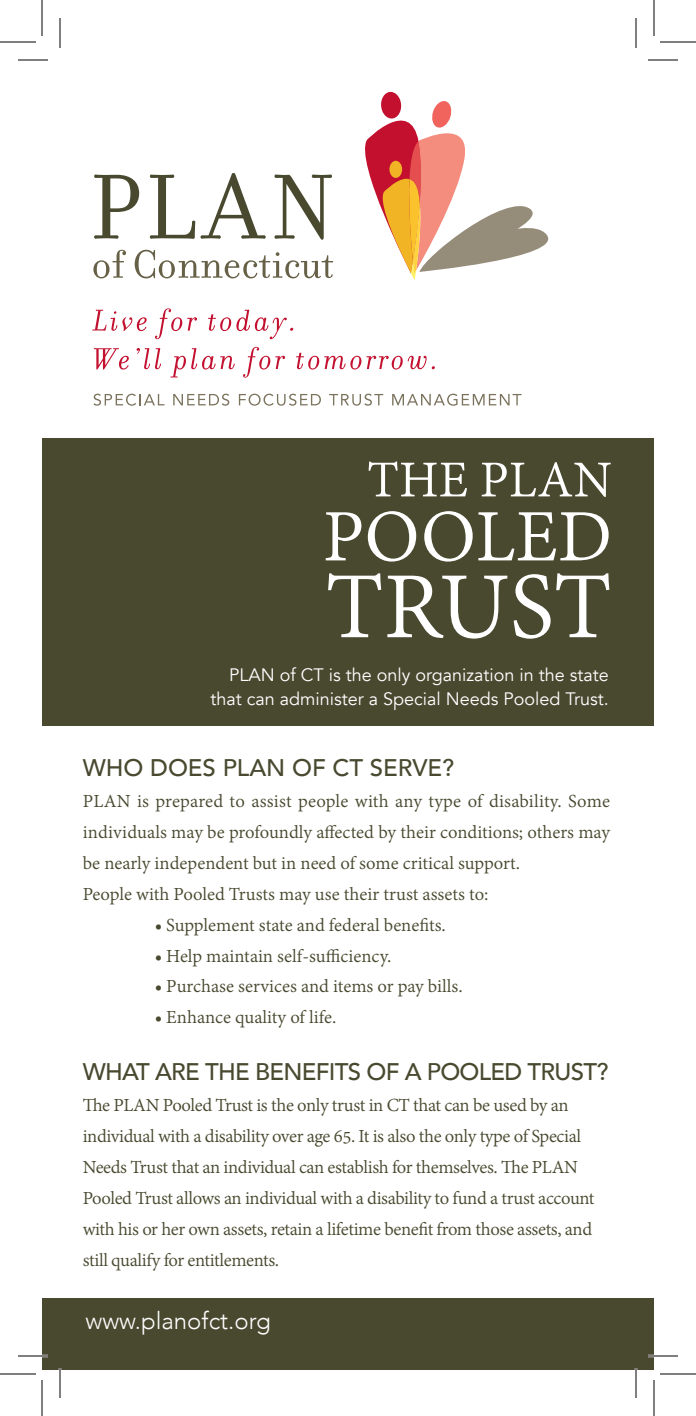
<style>
.page{position:relative;width:696px;height:1416px;background:#fff}
.page>*{position:absolute;margin:0;border:0;box-sizing:border-box;transform-origin:0 0}
.t1{font:102.4px "Adobe Devanagari";letter-spacing:-.005em;color:#fff}
.t2{font:80px "Adobe Devanagari";color:#fff}
.t3{font:56px "Adobe Devanagari";color:#fff}
.t4{font:500 24px "Avenir";letter-spacing:-.03em;color:#494930}
.t5{font:500 24px "Avenir";color:#494930}
.t6{font:300 24px "Avenir";color:#fff}
.t7{font:20px/31px "Adobe Devanagari";letter-spacing:-.015em;color:#494930}
.t8{font:18px/24px "Avenir";color:#fff;text-align:right}
</style>
<div class="page">
<div style="left:42px;top:438px;width:612px;height:287px;background:#494930"></div>
<div style="left:43px;top:1298px;width:611px;height:72px;background:#494930"></div>
<svg style="left:94px;top:175px;width:45px;height:64px"></svg>
<svg style="left:150px;top:175px;width:45px;height:64px"></svg>
<svg style="left:201px;top:173px;width:65px;height:66px"></svg>
<svg style="left:275px;top:175px;width:57px;height:65px"></svg>
<svg style="left:93px;top:250px;width:33px;height:28px"></svg>
<svg style="left:135px;top:250px;width:198px;height:28px"></svg>
<svg style="left:92px;top:310px;width:55px;height:21px"></svg>
<svg style="left:155px;top:308px;width:42px;height:31px"></svg>
<svg style="left:208px;top:310px;width:85px;height:29px"></svg>
<svg style="left:94px;top:348px;width:35px;height:22px"></svg>
<svg style="left:136px;top:348px;width:25px;height:21px"></svg>
<svg style="left:170px;top:348px;width:65px;height:30px"></svg>
<svg style="left:243px;top:347px;width:42px;height:31px"></svg>
<svg style="left:296px;top:353px;width:139px;height:17px"></svg>
<svg style="left:93px;top:394px;width:71px;height:12px"></svg>
<svg style="left:173px;top:394px;width:56px;height:12px"></svg>
<svg style="left:239px;top:394px;width:82px;height:12px"></svg>
<svg style="left:329px;top:394px;width:54px;height:12px"></svg>
<svg style="left:392px;top:394px;width:130px;height:12px"></svg>
<svg style="left:365px;top:91px;width:184px;height:189px"></svg>
<hr style="left:18px;top:1355px;width:30px;height:2px;background:#fff">
<hr style="left:648px;top:1355px;width:30px;height:2px;background:#fff">
<hr style="left:59px;top:1368px;width:2px;height:30px;background:#fff">
<hr style="left:635px;top:1368px;width:2px;height:30px;background:#fff">
<hr style="left:18px;top:60px;width:30px;height:1px;background:#000">
<hr style="left:648px;top:60px;width:30px;height:1px;background:#000">
<hr style="left:18px;top:1356px;width:30px;height:1px;background:#000">
<hr style="left:648px;top:1356px;width:30px;height:1px;background:#000">
<hr style="left:60px;top:18px;width:1px;height:30px;background:#000">
<hr style="left:60px;top:1368px;width:1px;height:30px;background:#000">
<hr style="left:636px;top:18px;width:1px;height:30px;background:#000">
<hr style="left:636px;top:1368px;width:1px;height:30px;background:#000">
<hr style="left:0;top:42px;width:36px;height:1px;background:#000">
<hr style="left:660px;top:42px;width:36px;height:1px;background:#000">
<hr style="left:0;top:1374px;width:36px;height:1px;background:#000">
<hr style="left:660px;top:1374px;width:36px;height:1px;background:#000">
<hr style="left:42px;top:0;width:1px;height:36px;background:#000">
<hr style="left:42px;top:1380px;width:1px;height:36px;background:#000">
<hr style="left:654px;top:0;width:1px;height:36px;background:#000">
<hr style="left:654px;top:1380px;width:1px;height:36px;background:#000">
<h3 class="t3" style="left:367px;top:448px;width:246px">THE PLAN</h3>
<h2 class="t2" style="left:323px;top:491px;width:291px">POOLED</h2>
<h1 class="t1" style="left:325px;top:549px;width:288px">TRUST</h1>
<p class="t8" style="left:210px;top:663px;width:400px">PLAN of CT is the only organization in the state that can administer a Special Needs Pooled Trust.</p>
<p class="t5" style="left:83px;top:747px;width:373px">WHO DOES PLAN OF CT SERVE?</p>
<p class="t7" style="left:83px;top:787px;width:529px">PLAN is prepared to assist people with any type of disability. Some individuals may be profoundly affected by their conditions; others may be nearly independent but in need of some critical support.<br>People with Pooled Trusts may use their trust assets to:</p>
<p class="t7" style="left:155px;top:911px;width:293px">• Supplement state and federal benefits.</p>
<p class="t7" style="left:155px;top:942px;width:238px">• Help maintain self-sufficiency.</p>
<p class="t7" style="left:155px;top:973px;width:310px">• Purchase services and items or pay bills.</p>
<p class="t7" style="left:155px;top:1004px;width:183px">• Enhance quality of life.</p>
<p class="t4" style="left:83px;top:1051px;width:527px">WHAT ARE THE BENEFITS OF A POOLED TRUST?</p>
<p class="t7" style="left:83px;top:1092px;width:513px">The PLAN Pooled Trust is the only trust in CT that can be used by an individual with a disability over age 65. It is also the only type of Special Needs Trust that an individual can establish for themselves. The PLAN Pooled Trust allows an individual with a disability to fund a trust account with his or her own assets, retain a lifetime benefit from those assets, and still qualify for entitlements.</p>
<p class="t6" style="left:85px;top:1307px;width:187px">www.planofct.org</p>
</div>
